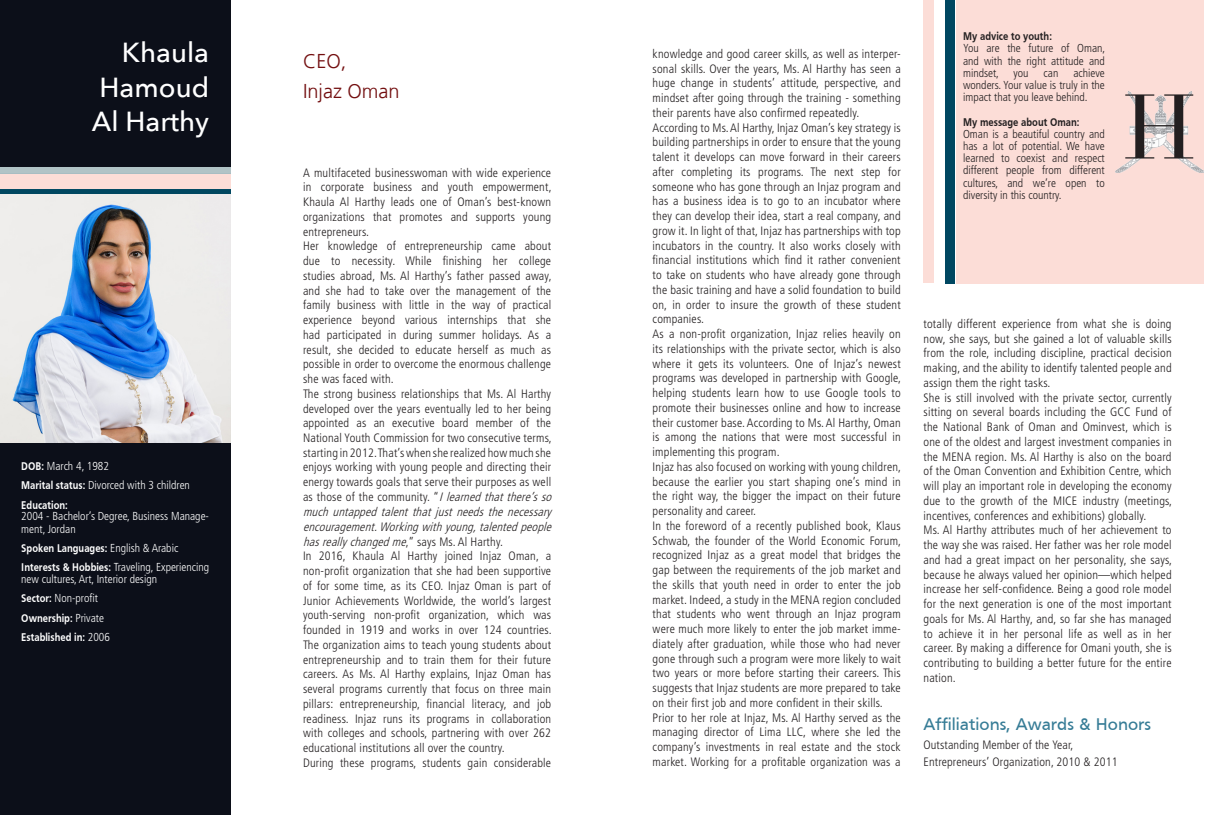
<style>
.page{position:relative;width:1205px;height:815px;background:#fff}
.page>*{position:absolute;margin:0;border:0;box-sizing:border-box;transform-origin:0 0}
.Paragraphe_std_blanc{font:90px "Didot";color:#231f20}
.Paragraphe_std_blanc-2{font:500 27.5px "Avenir Next";color:#fff}
.TITRE{font:300 20px "Frutiger";color:#730f10}
.AFFILIATION{font:17.5px "Frutiger";color:#367c96}
.t1{font:300 condensed 12.25px/14.8px "Frutiger LT Std";letter-spacing:.015em;color:#231f20;text-align:justify}
.t2{font:300 condensed 11.5px/12.1px "Frutiger LT Std";color:#231f20;text-align:justify}
.Paragraphe_std_blanc-3{font:300 condensed 11.5px/19.2px "Frutiger LT Std";color:#fff}
.t3{font:700 11.5px "Frutiger Cnd";color:#231f20}
.s1{font-family:"Frutiger Cnd";font-weight:700;font-stretch:normal}
.s2{font-style:italic}
</style>
<div class="page">
<div style="left:0;top:443px;width:230px;height:372px;background:#0c0f19"></div>
<div style="left:0;top:0;width:230px;height:177px;background:#0c0f19"></div>
<img style="left:0;top:168px;width:230px;height:275px">
<div style="left:1115px;top:0;width:89px;height:283px;background:#fcddd7"></div>
<div style="left:956px;top:0;width:159px;height:283px;background:#fcddd7"></div>
<div style="left:945px;top:0;width:10px;height:283px;background:#004761"></div>
<div style="left:923px;top:1px;width:11px;height:282px;background:#fcddd7"></div>
<img style="left:1115px;top:91px;width:88px;height:82px">
<div style="left:0;top:174px;width:230px;height:15px;background:#fcddd7"></div>
<p class="Paragraphe_std_blanc-2" style="left:122px;top:29px;width:89px">Khaula</p>
<p class="Paragraphe_std_blanc-2" style="left:100px;top:64px;width:111px">Hamoud</p>
<p class="Paragraphe_std_blanc-2" style="left:92px;top:98px;width:119px">Al Harthy</p>
<p class="Paragraphe_std_blanc-3" style="left:21px;top:457px;width:170px"><span class="s1">DOB:</span> March 4, 1982<br><span class="s1">Marital status:</span> Divorced with 3 children<br><span class="s1">Education:</span></p>
<p class="Paragraphe_std_blanc-3" style="left:21px;top:511px;width:189px;line-height:12.2px">2004 - Bachelor’s Degree, Business Manage&shy;ment, Jordan</p>
<p class="Paragraphe_std_blanc-3" style="left:21px;top:538px;width:189px"><span class="s1">Spoken Languages:</span> English &amp; Arabic<br><span class="s1">Interests &amp; Hobbies:</span> Traveling, Experiencing</p>
<p class="Paragraphe_std_blanc-3" style="left:21px;top:569px;width:137px">new cultures, Art, Interior design<br><span class="s1">Sector:</span> Non-profit<br><span class="s1">Ownership:</span> Private<br><span class="s1">Established in:</span> 2006</p>
<p class="TITRE" style="left:303px;top:50px;width:45px">CEO,</p>
<p class="TITRE" style="left:303px;top:80px;width:98px">Injaz Oman</p>
<p class="t1" style="left:303px;top:165px;width:250px">A multifaceted businesswoman with wide experience in corporate business and youth empowerment, Khaula Al Harthy leads one of Oman’s best-known organizations that promotes and supports young entrepreneurs.</p>
<p class="t1" style="left:303px;top:239px;width:250px">Her knowledge of entrepreneurship came about due to necessity. While finishing her college studies abroad, Ms. Al Harthy’s father passed away, and she had to take over the management of the family business with little in the way of practical experience beyond various internships that she had participated in during summer holidays. As a result, she decided to educate herself as much as possible in order to overcome the enormous challenge she was faced with.</p>
<p class="t1" style="left:303px;top:386px;width:253px;text-align:left">The strong business relationships that Ms. Al Harthy developed over the years eventually led to her being appointed as an executive board member of the National Youth Commission for two consecutive terms, starting in 2012. That’s when she realized how much she enjoys working with young people and directing their energy towards goals that serve their purposes as well as those of the community. “<span class="s2">Ilearnedthatthere’sso much untapped talent that just needs the necessary encouragement.Workingwithyoung,talentedpeople hasreallychangedme</span>, ” s a y s M s . A l H a r t h y .</p>
<p class="t1" style="left:303px;top:549px;width:250px">In 2016, Khaula Al Harthy joined Injaz Oman, a non-profit organization that she had been supportive of for some time, as its CEO. Injaz Oman is part of Junior Achievements Worldwide, the world’s largest youth-serving non-profit organization, which was founded in 1919 and works in over 124 countries.<br>The organization aims to teach young students about entrepreneurship and to train them for their future careers. As Ms. Al Harthy explains, Injaz Oman has several programs currently that focus on three main pillars: entrepreneurship, financial literacy, and job readiness. Injaz runs its programs in collaboration with colleges and schools, partnering with over 262 educational institutions all over the country.</p>
<p class="t1" style="left:303px;top:755px;width:250px">During these programs, students gain considerable</p>
<p class="t1" style="left:652px;top:46px;width:250px">knowledge and good career skills, as well as interper&shy;sonal skills. Over the years, Ms. Al Harthy has seen a huge change in students’ attitude, perspective, and mindset after going through the training - something their parents have also confirmed repeatedly.</p>
<p class="t1" style="left:652px;top:120px;width:250px">According to Ms. Al Harthy, Injaz Oman’s key strategy is building partnerships in order to ensure that the young talent it develops can move forward in their careers after completing its programs. The next step for someone who has gone through an Injaz program and has a business idea is to go to an incubator where they can develop their idea, start a real company, and grow it. In light of that, Injaz has partnerships with top incubators in the country. It also works closely with financial institutions which find it rather convenient to take on students who have already gone through the basic training and have a solid foundation to build on, in order to insure the growth of these student companies.</p>
<p class="t1" style="left:652px;top:327px;width:250px">As a non-profit organization, Injaz relies heavily on its relationships with the private sector, which is also where it gets its volunteers. One of Injaz’s newest programs was developed in partnership with Google, helping students learn how to use Google tools to promote their businesses online and how to increase their customer base. According to Ms. Al Harthy, Oman is among the nations that were most successful in implementing this program.</p>
<p class="t1" style="left:652px;top:459px;width:250px">Injaz has also focused on working with young children, because the earlier you start shaping one’s mind in the right way, the bigger the impact on their future personality and career.</p>
<p class="t1" style="left:652px;top:518px;width:250px">In the foreword of a recently published book, Klaus Schwab, the founder of the World Economic Forum, recognized Injaz as a great model that bridges the gap between the requirements of the job market and the skills that youth need in order to enter the job market. Indeed, a study in the MENA region concluded that students who went through an Injaz program were much more likely to enter the job market imme&shy;diately after graduation, while those who had never gone through such a program were more likely to wait two years or more before starting their careers. This suggests that Injaz students are more prepared to take on their first job and more confident in their skills.</p>
<p class="t1" style="left:652px;top:710px;width:250px">Prior to her role at Injaz, Ms. Al Harthy served as the managing director of Lima LLC, where she led the company’s investments in real estate and the stock market. Working for a profitable organization was a</p>
<p class="t3" style="left:963px;top:30px;width:90px">My advice to youth:</p>
<p class="t2" style="left:963px;top:43px;width:144px">You are the future of Oman, and with the right attitude and mindset,</p>
<p class="t2" style="left:963px;top:67px;width:143px;text-indent:110px">achieve wonders. Your value is truly in the impact that you leave behind.</p>
<p class="t3" style="left:963px;top:115px;width:118px">My message about Oman:</p>
<p class="t2" style="left:963px;top:128px;width:143px">Oman is a beautiful country and has a lot of potential. We have learned to coexist and respect different people from different cultures, and we’re open to diversity in this country.</p>
<p class="t2" style="left:1013px;top:67px;width:16px">you</p>
<p class="t2" style="left:1043px;top:67px;width:16px">can</p>
<p class="Paragraphe_std_blanc" style="left:1122px;top:73px;width:75px">H</p>
<p class="t1" style="left:923px;top:316px;width:250px">totally different experience from what she is doing now, she says, but she gained a lot of valuable skills from the role, including discipline, practical decision making, and the ability to identify talented people and assign them the right tasks.</p>
<p class="t1" style="left:923px;top:390px;width:250px">She is still involved with the private sector, currently sitting on several boards including the GCC Fund of the National Bank of Oman and Ominvest, which is one of the oldest and largest investment companies in the MENA region. Ms. Al Harthy is also on the board of the Oman Convention and Exhibition Centre, which will play an important role in developing the economy due to the growth of the MICE industry (meetings, incentives, conferences and exhibitions) globally.</p>
<p class="t1" style="left:923px;top:523px;width:250px">Ms. Al Harthy attributes much of her achievement to the way she was raised. Her father was her role model and had a great impact on her personality, she says, because he always valued her opinion—which helped increase her self-confidence. Being a good role model for the next generation is one of the most important goals for Ms. Al Harthy, and, so far she has managed to achieve it in her personal life as well as in her career. By making a difference for Omani youth, she is contributing to building a better future for the entire nation.</p>
<p class="AFFILIATION" style="left:923px;top:714px;width:229px">Affiliations, Awards &amp; Honors</p>
<p class="t1" style="left:923px;top:737px;width:151px">Outstanding Member of the Year,</p>
<p class="t1" style="left:923px;top:755px;width:195px">Entrepreneurs’ Organization, 2010 &amp; 2011</p>
</div>
